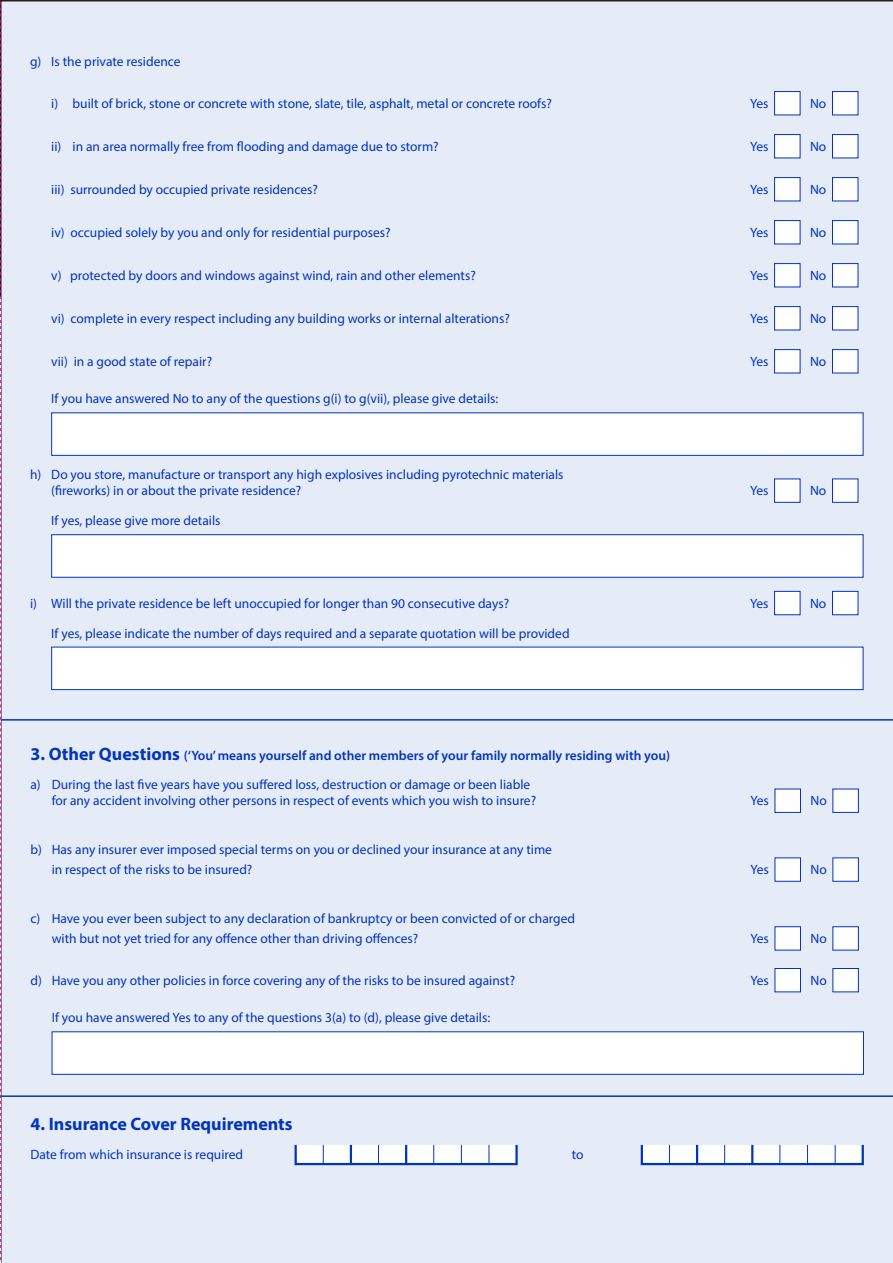
<style>
.page{position:relative;width:893px;height:1263px;background:#fff}
.page>*{position:absolute;margin:0;border:0;box-sizing:border-box;transform-origin:0 0}
.t1{font:700 18px "Myriad Pro";color:#0035bd}
.t2{font:13.5px "Myriad Pro";color:#0035bd}
.t3{font:600 13.5px "Myriad Pro";color:#0035bd}
.s1{font-weight:700;font-size:18px}
</style>
<div class="page">
<div style="left:1px;top:0;width:892px;height:1263px;background:#e6ebf8"></div>
<div style="left:295px;top:1144px;width:223px;height:21px;background:#fff;border:2px solid #0035bd"></div>
<svg style="left:323px;top:1145px;width:1px;height:19px"></svg>
<svg style="left:350px;top:1145px;width:2px;height:19px"></svg>
<svg style="left:378px;top:1145px;width:1px;height:19px"></svg>
<svg style="left:405px;top:1145px;width:2px;height:19px"></svg>
<svg style="left:433px;top:1145px;width:1px;height:19px"></svg>
<svg style="left:461px;top:1145px;width:1px;height:19px"></svg>
<svg style="left:489px;top:1145px;width:1px;height:19px"></svg>
<div style="left:641px;top:1144px;width:223px;height:21px;background:#fff;border:2px solid #0035bd"></div>
<svg style="left:669px;top:1145px;width:1px;height:19px"></svg>
<svg style="left:696px;top:1145px;width:2px;height:19px"></svg>
<svg style="left:724px;top:1145px;width:1px;height:19px"></svg>
<svg style="left:751px;top:1145px;width:2px;height:19px"></svg>
<svg style="left:780px;top:1145px;width:1px;height:19px"></svg>
<svg style="left:807px;top:1145px;width:1px;height:19px"></svg>
<svg style="left:835px;top:1145px;width:1px;height:19px"></svg>
<div style="left:774px;top:91px;width:26px;height:24px;background:#fff;border:1px solid #0035bd"></div>
<div style="left:832px;top:91px;width:26px;height:24px;background:#fff;border:1px solid #0035bd"></div>
<div style="left:774px;top:134px;width:26px;height:24px;background:#fff;border:1px solid #0035bd"></div>
<div style="left:832px;top:134px;width:26px;height:24px;background:#fff;border:1px solid #0035bd"></div>
<div style="left:774px;top:177px;width:26px;height:24px;background:#fff;border:1px solid #0035bd"></div>
<div style="left:832px;top:177px;width:26px;height:24px;background:#fff;border:1px solid #0035bd"></div>
<div style="left:774px;top:220px;width:26px;height:24px;background:#fff;border:1px solid #0035bd"></div>
<div style="left:832px;top:220px;width:26px;height:24px;background:#fff;border:1px solid #0035bd"></div>
<div style="left:774px;top:263px;width:26px;height:24px;background:#fff;border:1px solid #0035bd"></div>
<div style="left:832px;top:263px;width:26px;height:24px;background:#fff;border:1px solid #0035bd"></div>
<div style="left:774px;top:306px;width:26px;height:24px;background:#fff;border:1px solid #0035bd"></div>
<div style="left:832px;top:306px;width:26px;height:24px;background:#fff;border:1px solid #0035bd"></div>
<div style="left:774px;top:349px;width:26px;height:24px;background:#fff;border:1px solid #0035bd"></div>
<div style="left:832px;top:349px;width:26px;height:24px;background:#fff;border:1px solid #0035bd"></div>
<div style="left:51px;top:412px;width:812px;height:44px;background:#fff;border:1px solid #0035bd"></div>
<div style="left:774px;top:478px;width:26px;height:25px;background:#fff;border:1px solid #0035bd"></div>
<div style="left:832px;top:478px;width:26px;height:25px;background:#fff;border:1px solid #0035bd"></div>
<div style="left:51px;top:534px;width:812px;height:44px;background:#fff;border:1px solid #0035bd"></div>
<div style="left:774px;top:591px;width:26px;height:24px;background:#fff;border:1px solid #0035bd"></div>
<div style="left:832px;top:591px;width:26px;height:24px;background:#fff;border:1px solid #0035bd"></div>
<div style="left:51px;top:647px;width:812px;height:43px;background:#fff;border:1px solid #0035bd"></div>
<svg style="left:0;top:0;width:1px;height:1263px"></svg>
<hr style="left:1px;top:1095px;width:892px;height:2px;background:#0035bd">
<div style="left:775px;top:789px;width:26px;height:24px;background:#fff;border:1px solid #0035bd"></div>
<div style="left:832px;top:789px;width:27px;height:24px;background:#fff;border:1px solid #0035bd"></div>
<div style="left:775px;top:857px;width:26px;height:25px;background:#fff;border:1px solid #0035bd"></div>
<div style="left:832px;top:857px;width:27px;height:25px;background:#fff;border:1px solid #0035bd"></div>
<div style="left:775px;top:926px;width:26px;height:24px;background:#fff;border:1px solid #0035bd"></div>
<div style="left:832px;top:926px;width:27px;height:24px;background:#fff;border:1px solid #0035bd"></div>
<div style="left:775px;top:968px;width:26px;height:24px;background:#fff;border:1px solid #0035bd"></div>
<div style="left:832px;top:968px;width:27px;height:24px;background:#fff;border:1px solid #0035bd"></div>
<div style="left:52px;top:1031px;width:812px;height:44px;background:#fff;border:1px solid #0035bd"></div>
<hr style="left:1px;top:719px;width:892px;height:2px;background:#0035bd">
<p class="t2" style="left:30px;top:53px;width:152px">g) Is the private residence</p>
<p class="t2" style="left:51px;top:95px;width:502px">i) built of brick, stone or concrete with stone, slate, tile, asphalt, metal or concrete roofs?</p>
<p class="t2" style="left:750px;top:95px;width:20px">Yes</p>
<p class="t2" style="left:810px;top:95px;width:18px">No</p>
<p class="t2" style="left:51px;top:138px;width:389px">ii) in an area normally free from flooding and damage due to storm?</p>
<p class="t2" style="left:750px;top:138px;width:20px">Yes</p>
<p class="t2" style="left:810px;top:138px;width:18px">No</p>
<p class="t2" style="left:51px;top:181px;width:268px">iii) surrounded by occupied private residences?</p>
<p class="t2" style="left:750px;top:181px;width:20px">Yes</p>
<p class="t2" style="left:810px;top:181px;width:18px">No</p>
<p class="t2" style="left:51px;top:224px;width:341px">iv) occupied solely by you and only for residential purposes?</p>
<p class="t2" style="left:750px;top:224px;width:20px">Yes</p>
<p class="t2" style="left:810px;top:224px;width:18px">No</p>
<p class="t2" style="left:51px;top:267px;width:426px">v) protected by doors and windows against wind, rain and other elements?</p>
<p class="t2" style="left:750px;top:267px;width:20px">Yes</p>
<p class="t2" style="left:810px;top:267px;width:18px">No</p>
<p class="t2" style="left:51px;top:310px;width:460px">vi) complete in every respect including any building works or internal alterations?</p>
<p class="t2" style="left:750px;top:310px;width:20px">Yes</p>
<p class="t2" style="left:810px;top:310px;width:18px">No</p>
<p class="t2" style="left:51px;top:353px;width:162px">vii) in a good state of repair?</p>
<p class="t2" style="left:750px;top:353px;width:20px">Yes</p>
<p class="t2" style="left:810px;top:353px;width:18px">No</p>
<p class="t2" style="left:51px;top:390px;width:449px">If you have answered No to any of the questions g(i) to g(vii), please give details:</p>
<p class="t2" style="left:30px;top:466px;width:535px">h) Do you store, manufacture or transport any high explosives including pyrotechnic materials</p>
<p class="t2" style="left:51px;top:482px;width:251px">(fireworks) in or about the private residence?</p>
<p class="t2" style="left:750px;top:482px;width:20px">Yes</p>
<p class="t2" style="left:810px;top:482px;width:18px">No</p>
<p class="t2" style="left:51px;top:512px;width:171px">If yes, please give more details</p>
<p class="t2" style="left:30px;top:595px;width:481px">i) Will the private residence be left unoccupied for longer than 90 consecutive days?</p>
<p class="t2" style="left:750px;top:595px;width:20px">Yes</p>
<p class="t2" style="left:810px;top:595px;width:18px">No</p>
<p class="t2" style="left:51px;top:625px;width:520px">If yes, please indicate the number of days required and a separate quotation will be provided</p>
<p class="t3" style="left:30px;top:747px;width:641px"><span class="s1">3. Other Questions</span> (‘You’ means yourself and other members of your family normally residing with you)</p>
<p class="t2" style="left:30px;top:776px;width:501px">a) During the last five years have you suffered loss, destruction or damage or been liable</p>
<p class="t2" style="left:52px;top:792px;width:486px">for any accident involving other persons in respect of events which you wish to insure?</p>
<p class="t2" style="left:750px;top:792px;width:20px">Yes</p>
<p class="t2" style="left:810px;top:792px;width:18px">No</p>
<p class="t2" style="left:30px;top:841px;width:523px">b) Has any insurer ever imposed special terms on you or declined your insurance at any time</p>
<p class="t2" style="left:52px;top:861px;width:202px">in respect of the risks to be insured?</p>
<p class="t2" style="left:750px;top:861px;width:20px">Yes</p>
<p class="t2" style="left:810px;top:861px;width:18px">No</p>
<p class="t2" style="left:30px;top:910px;width:546px">c) Have you ever been subject to any declaration of bankruptcy or been convicted of or charged</p>
<p class="t2" style="left:52px;top:930px;width:368px">with but not yet tried for any offence other than driving offences?</p>
<p class="t2" style="left:750px;top:930px;width:20px">Yes</p>
<p class="t2" style="left:810px;top:930px;width:18px">No</p>
<p class="t2" style="left:30px;top:972px;width:486px">d) Have you any other policies in force covering any of the risks to be insured against?</p>
<p class="t2" style="left:750px;top:972px;width:20px">Yes</p>
<p class="t2" style="left:810px;top:972px;width:18px">No</p>
<p class="t2" style="left:52px;top:1009px;width:440px">If you have answered Yes to any of the questions 3(a) to (d), please give details:</p>
<p class="t1" style="left:30px;top:1112px;width:264px">4. Insurance Cover Requirements</p>
<p class="t2" style="left:30px;top:1146px;width:214px">Date from which insurance is required</p>
<p class="t2" style="left:572px;top:1146px;width:13px">to</p>
</div>
